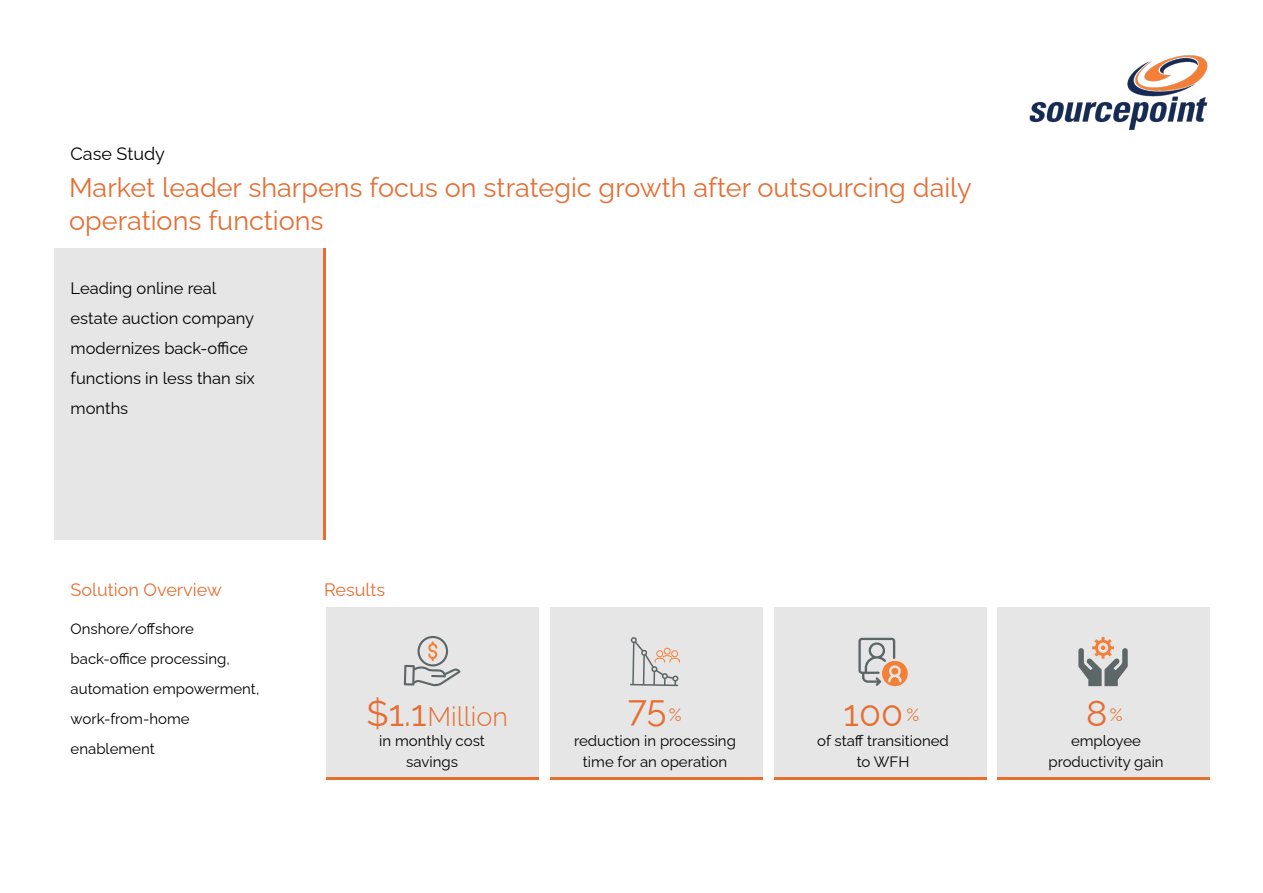
<style>
.page{position:relative;width:1263px;height:893px;background:#fff}
.page>*{position:absolute;margin:0;border:0;box-sizing:border-box;transform-origin:0 0}
.t1{font:36px "Raleway";color:#e56e33}
.t2{font:27px/32.4px "Raleway";color:#e56e33}
.t3{font:300 27px "Raleway";color:#e56e33}
.t4{font:18px "Raleway";color:#e56e33}
.t5{font:18px "Raleway";color:#000}
.t6{font:16.5px/30px "Raleway";color:#000}
.t7{font:15px/30px "Raleway";color:#000;text-align:center}
.s1{font-size:18px}
</style>
<div class="page">
<hr style="left:323px;top:248px;width:3px;height:292px;background:#e66e2f">
<div style="left:326px;top:607px;width:212px;height:173px;background:#e5e6e5"></div>
<div style="left:550px;top:607px;width:212px;height:173px;background:#e5e6e5"></div>
<div style="left:774px;top:607px;width:212px;height:173px;background:#e5e6e5"></div>
<div style="left:997px;top:607px;width:212px;height:173px;background:#e5e6e5"></div>
<hr style="left:326px;top:777px;width:212px;height:3px;background:#e66e2f">
<hr style="left:550px;top:777px;width:212px;height:3px;background:#e66e2f">
<hr style="left:774px;top:777px;width:212px;height:3px;background:#e66e2f">
<hr style="left:997px;top:777px;width:212px;height:3px;background:#e66e2f">
<div style="left:54px;top:248px;width:269px;height:292px;background:#e5e6e5"></div>
<svg style="left:404px;top:636px;width:57px;height:50px"></svg>
<svg style="left:630px;top:637px;width:50px;height:49px"></svg>
<img style="left:1029px;top:55px;width:179px;height:75px">
<svg style="left:858px;top:638px;width:50px;height:48px"></svg>
<div style="left:891px;top:668px;width:7px;height:7px;background:#f57f36;border-radius:50%"></div>
<svg style="left:1078px;top:637px;width:50px;height:49px"></svg>
<p class="t5" style="left:71px;top:140px;width:96px">Case Study</p>
<h2 class="t2" style="left:69px;top:169px;width:904px">Market leader sharpens focus on strategic growth after outsourcing daily operations functions</h2>
<p class="t6" style="left:71px;top:271px;width:186px">Leading online real estate auction company modernizes back-office functions in less than six months</p>
<p class="t4" style="left:71px;top:575px;width:153px">Solution Overview</p>
<p class="t7" style="left:71px;top:612px;width:190px;text-align:left">Onshore/offshore back-office processing, automation empowerment, work-from-home enablement</p>
<p class="t4" style="left:324px;top:575px;width:63px">Results</p>
<h1 class="t1" style="left:367px;top:684px;width:61px">$1.1</h1>
<h1 class="t1" style="left:628px;top:679px;width:55px">75<span class="s1">%</span></h1>
<h1 class="t1" style="left:844px;top:684px;width:77px">100 <span class="s1">%</span></h1>
<h1 class="t1" style="left:1086px;top:685px;width:38px">8<sup>%</sup></h1>
<h2 class="t3" style="left:427px;top:695px;width:82px">Million</h2>
<p class="t7" style="left:379px;top:728px;width:107px;line-height:21px">in monthly cost savings</p>
<p class="t7" style="left:574px;top:728px;width:163px;line-height:21px">reduction in processing time for an operation</p>
<p class="t7" style="left:817px;top:728px;width:133px;line-height:21px">of staff transitioned to WFH</p>
<p class="t7" style="left:1048px;top:728px;width:117px;line-height:21px">employee productivity gain</p>
</div>
